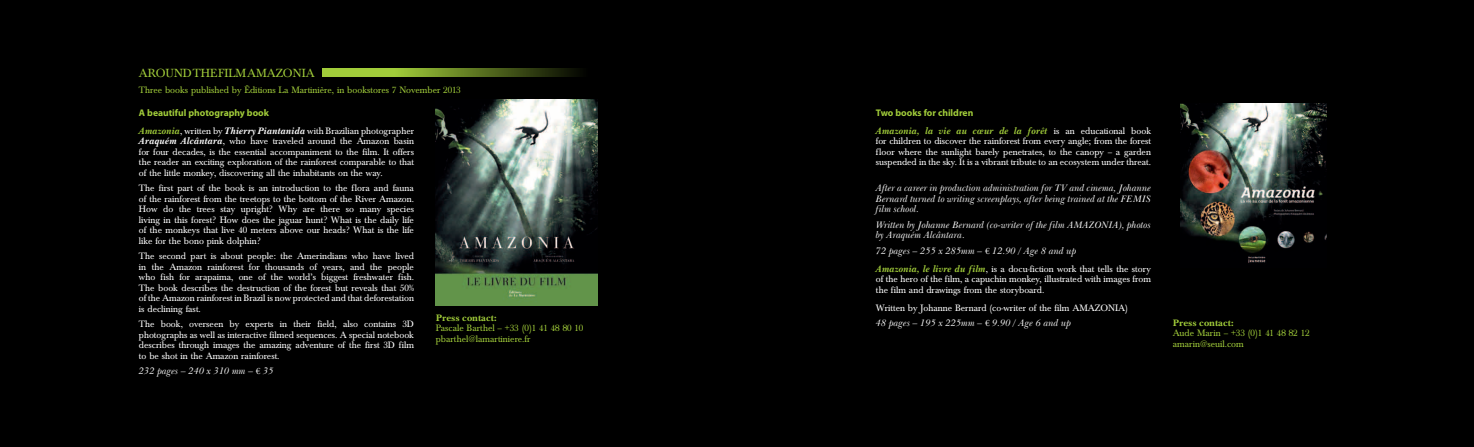
<style>
.page{position:relative;width:1474px;height:447px;background:#fff}
.page>*{position:absolute;margin:0;border:0;box-sizing:border-box;transform-origin:0 0}
.t1{font:12.25px "Baskerville";color:#a1cc3a}
.t2{font:9.62px/10.5px "Baskerville";color:#fff;text-align:justify}
.t3{font:italic 9.62px/10.5px "Baskerville BT";color:#fff;text-align:justify}
.t4{font:9.62px/10.5px "Baskerville";color:#a1cc3a}
.t5{font:italic 700 9.62px "Baskerville BT";color:#a1cc3a}
.t6{font:700 9.62px "Myriad Pro";color:#a1cc3a}
.t7{font:700 9.62px "Baskerville BT";color:#a1cc3a}
.s1{font-family:"Baskerville BT";font-weight:700;font-style:italic;color:#a1cc3a}
.s2{font-family:"Baskerville BT";font-weight:700;font-style:italic}
.s3{font-family:"Adobe Garamond Pro";font-style:normal}
.s4{font-family:"Baskerville";font-weight:400;font-style:normal;color:#fff}
</style>
<div class="page">
<div style="left:0;top:0;width:1473px;height:446px;background:#000"></div>
<img style="left:436px;top:100px;width:161px;height:205px">
<svg style="left:322px;top:68px;width:257px;height:9px;background:#698625"></svg>
<img style="left:1180px;top:104px;width:146px;height:159px">
<p class="t1" style="left:139px;top:66px;width:177px">AROUND THE FILM AMAZONIA</p>
<p class="t4" style="left:139px;top:85px;width:323px">Three books published by Éditions La Martinière, in bookstores 7 November 2013</p>
<p class="t6" style="left:139px;top:106px;width:132px">A beautiful photography book</p>
<p class="t2" style="left:139px;top:125px;width:276px"><span class="s1">Amazonia</span>, written by <span class="s2">Thierry Piantanida</span> with Brazilian photographer <span class="s2">Araquém Alcântara</span>, who have traveled around the Amazon basin for four decades, is the essential accompaniment to the film. It offers the reader an exciting exploration of the rainforest comparable to that of the little monkey, discovering all the inhabitants on the way.</p>
<p class="t2" style="left:139px;top:183px;width:276px">The first part of the book is an introduction to the flora and fauna of the rainforest from the treetops to the bottom of the River Amazon.<br>How do the trees stay upright? Why are there so many species living in this forest? How does the jaguar hunt? What is the daily life of the monkeys that live 40 meters above our heads? What is the life like for the bono pink dolphin?</p>
<p class="t2" style="left:139px;top:251px;width:276px">The second part is about people: the Amerindians who have lived in the Amazon rainforest for thousands of years, and the people who fish for arapaima, one of the world’s biggest freshwater fish.<br>The book describes the destruction of the forest but reveals that 50% of the Amazon rainforest in Brazil is now protected and that deforestation is declining fast.</p>
<p class="t2" style="left:139px;top:319px;width:276px">The book, overseen by experts in their field, also contains 3D photographs as well as interactive filmed sequences. A special notebook describes through images the amazing adventure of the first 3D film to be shot in the Amazon rainforest.</p>
<p class="t3" style="left:139px;top:365px;width:136px">232 pages – 240 x 310 mm – <span class="s3">€</span> 35</p>
<p class="t7" style="left:436px;top:311px;width:63px">Press contact:</p>
<p class="t4" style="left:436px;top:323px;width:149px">Pascale Barthel – +33 (0)1 41 48 80 10 pbarthel@lamartiniere.fr</p>
<p class="t6" style="left:876px;top:106px;width:99px">Two books for children</p>
<p class="t5" style="left:876px;top:124px;width:276px">Amazonia, la vie au cœur de la forêt <span class="s4">is an educational book</span></p>
<p class="t2" style="left:876px;top:136px;width:276px">for children to discover the rainforest from every angle; from the forest floor where the sunlight barely penetrates, to the canopy – a garden suspended in the sky. It is a vibrant tribute to an ecosystem under threat.</p>
<p class="t3" style="left:876px;top:182px;width:276px">After a career in production administration for TV and cinema, Johanne Bernard turned to writing screenplays, after being trained at the FEMIS film school.</p>
<p class="t3" style="left:876px;top:219px;width:276px">Written by Johanne Bernard (co-writer of the film AMAZONIA), photos by Araquém Alcântara.</p>
<p class="t3" style="left:876px;top:245px;width:202px">72 pages – 255 x 285mm – <span class="s3">€</span> 12.90 / Age 8 and up</p>
<p class="t2" style="left:876px;top:263px;width:276px"><span class="s1">Amazonia, le livre du film</span>, is a docu-fiction work that tells the story of the hero of the film, a capuchin monkey, illustrated with images from the film and drawings from the storyboard.</p>
<p class="t2" style="left:876px;top:302px;width:254px">Written by Johanne Bernard (co-writer of the film AMAZONIA)</p>
<p class="t3" style="left:876px;top:317px;width:197px">48 pages – 195 x 225mm – <span class="s3">€</span> 9.90 / Age 6 and up</p>
<p class="t7" style="left:1172px;top:316px;width:63px">Press contact:</p>
<p class="t4" style="left:1172px;top:328px;width:138px">Aude Marin – +33 (0)1 41 48 82 12 amarin@seuil.com</p>
</div>
